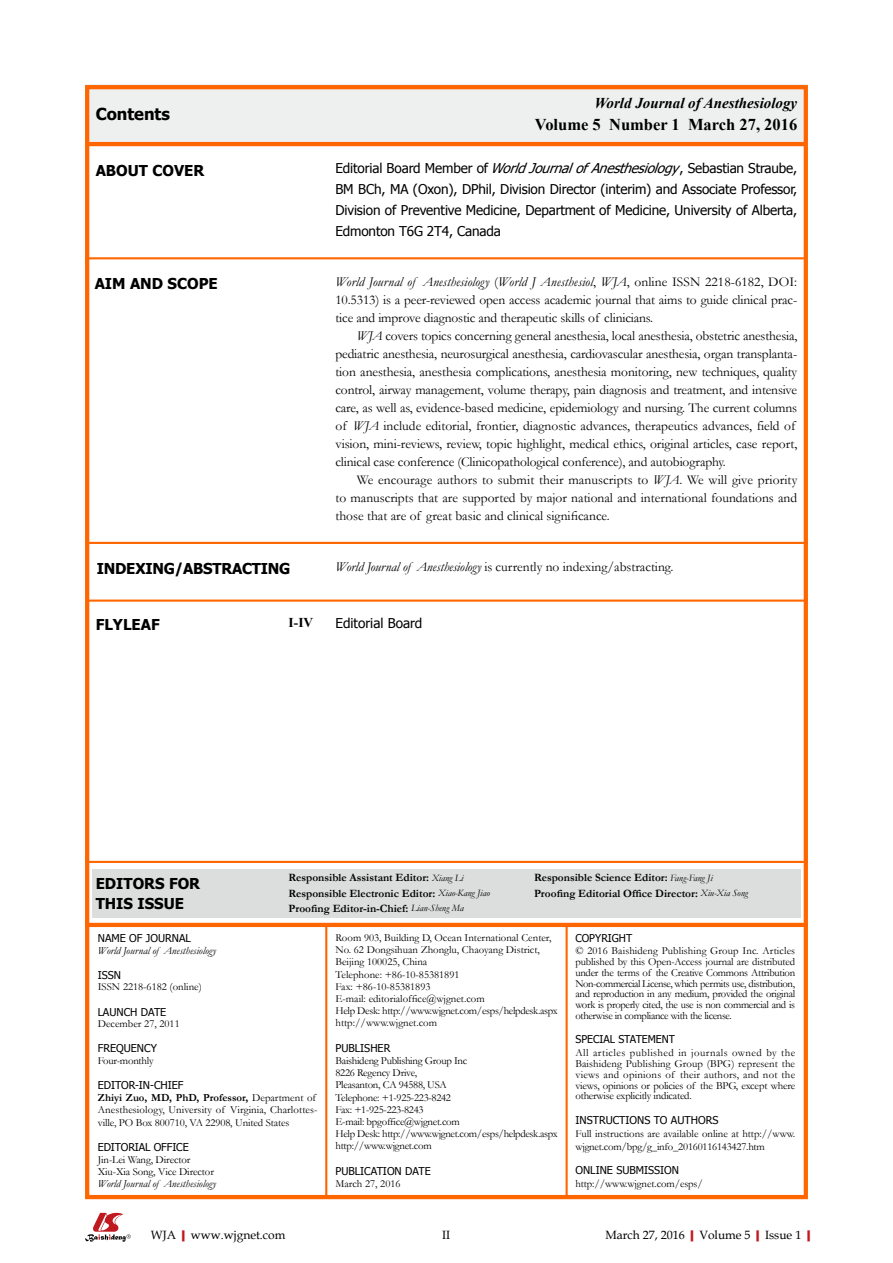
<style>
.page{position:relative;width:893px;height:1263px;background:#fff}
.page>*{position:absolute;margin:0;border:0;box-sizing:border-box;transform-origin:0 0}
.t1{font:700 16.5px "Times New Roman";color:#000}
.t2{font:700 16.5px "Tahoma";color:#000}
.t3{font:700 15px/20.2px "Tahoma";color:#000}
.t4{font:italic 700 15px "Times New Roman";color:#000}
.t5{font:13.5px "Garamond";letter-spacing:-.01em;color:#000}
.t6{font:13.5px/21px "Tahoma";letter-spacing:-.01em;color:#000;text-align:justify}
.t7{font:italic 13.5px "Garamond";letter-spacing:.005em;color:#000}
.t8{font:13.5px "Garamond";letter-spacing:.01em;color:#000}
.t9{font:700 13.5px "Times New Roman";color:#000}
.t10{font:12px "Book Antiqua";color:#000}
.t11{font:700 11.25px "Garamond";color:#000}
.t12{font:10.8px/12.1px "Garamond";letter-spacing:-.01em;color:#000}
.t13{font:10.8px/12.1px "Garamond";letter-spacing:.01em;color:#000}
.t14{font:10.8px/12.5px "Garamond";letter-spacing:.04em;color:#000}
.t15{font:italic 10.8px/11.9px "Garamond";color:#000}
.t16{font:10.8px/12.5px "Tahoma";color:#000}
.s1{font-style:italic}
.s2{font-style:normal}
.s3{font-weight:400;font-style:italic;font-size:9.75px}
.s4{font-family:"Tahoma"}
.s5{font-family:"Garamond"}
.s6{font-family:"Tahoma";font-style:normal}
.s7{font-weight:700}
.s8{font-weight:700;color:#c01920}
</style>
<div class="page">
<div style="left:85px;top:84px;width:723px;height:60px;background:#eeefef"></div>
<div style="left:85px;top:85px;width:723px;height:1114px;border:4px solid #f60"></div>
<div style="left:92px;top:869px;width:709px;height:48px;background:#dcdddd"></div>
<hr style="left:85px;top:861px;width:723px;height:2px;background:#f60">
<hr style="left:86px;top:142px;width:721px;height:4px;background:#f60">
<hr style="left:325px;top:926px;width:2px;height:270px;background:#f60">
<hr style="left:566px;top:925px;width:2px;height:271px;background:#f60">
<hr style="left:85px;top:257px;width:721px;height:2px;background:#f60">
<hr style="left:87px;top:542px;width:721px;height:2px;background:#f60">
<hr style="left:85px;top:923px;width:723px;height:4px;background:#f60">
<hr style="left:87px;top:599px;width:721px;height:3px;background:#f60">
<svg style="left:85px;top:1213px;width:46px;height:29px"></svg>
<p class="t2" style="left:96px;top:102px;width:76px">CONTENTS</p>
<p class="t3" style="left:96px;top:159px;width:110px">ABOUT COVER</p>
<p class="t3" style="left:95px;top:273px;width:125px">AIM AND SCOPE</p>
<p class="t3" style="left:97px;top:558px;width:18px">INDE</p>
<p class="t3" style="left:135px;top:558px;width:69px">XING/ABSTRACTIN</p>
<p class="t3" style="left:279px;top:558px;width:13px">G</p>
<p class="t4" style="left:594px;top:92px;width:204px">World Journal of Anesthesiology</p>
<p class="t1" style="left:535px;top:113px;width:264px">Volume 5 Number 1 March 27, 2016</p>
<p class="t6" style="left:335px;top:157px;width:463px">Editorial Board Member of <span class="s1">WorldJournalofAnesthesiology</span> , Sebastian Straube, BM BCh, MA (Oxon), DPhil, Division Director (interim) and Associate Professor, Division of Preventive Medicine, Department of Medicine, University of Alberta, Edmonton T6G 2T4, Canada</p>
<p class="t7" style="left:335px;top:273px;width:463px">World Journal of Anesthesiology <span class="s2">(</span>World J Anesthesiol<span class="s2">,</span> WJA<span class="s2">, online ISSN 2218-6182, DOI:</span></p>
<p class="t5" style="left:335px;top:291px;width:463px">10.5313) is a peer-reviewed open access academic journal that aims to guide clinical prac-</p>
<p class="t5" style="left:335px;top:309px;width:319px">tice and improve diagnostic and therapeutic skills of clinicians.</p>
<p class="t5" style="left:357px;top:327px;width:442px"><span class="s1">WJA</span> covers topics concerning general anesthesia, local anesthesia, obstetric anesthesia,</p>
<p class="t5" style="left:335px;top:345px;width:463px">pediatric anesthesia, neurosurgical anesthesia, cardiovascular anesthesia, organ transplanta-</p>
<p class="t5" style="left:335px;top:363px;width:463px">tion anesthesia, anesthesia complications, anesthesia monitoring, new techniques, quality</p>
<p class="t5" style="left:335px;top:381px;width:463px">control, airway management, volume therapy, pain diagnosis and treatment, and intensive</p>
<p class="t5" style="left:335px;top:399px;width:463px">care, as well as, evidence-based medicine, epidemiology and nursing. The current columns</p>
<p class="t5" style="left:335px;top:417px;width:461px">of <span class="s1">WJA</span> include editorial, frontier, diagnostic advances, therapeutics advances, field of</p>
<p class="t5" style="left:335px;top:435px;width:463px">vision, mini-reviews, review, topic highlight, medical ethics, original articles, case report,</p>
<p class="t5" style="left:335px;top:453px;width:392px">clinical case conference (Clinicopathological conference), and autobiography.</p>
<p class="t8" style="left:357px;top:471px;width:442px">We encourage authors to submit their manuscripts to <span class="s1">WJA</span>. We will give priority</p>
<p class="t5" style="left:335px;top:489px;width:463px">to manuscripts that are supported by major national and international foundations and</p>
<p class="t5" style="left:335px;top:507px;width:276px">those that are of great basic and clinical significance.</p>
<p class="t5" style="left:335px;top:558px;width:339px"><span class="s1">World Journal of Anesthesiology</span> is currently no indexing/abstracting.</p>
<p class="t3" style="left:96px;top:613px;width:66px">FLYLEAF</p>
<p class="t9" style="left:289px;top:613px;width:26px">I-IV</p>
<p class="t6" style="left:335px;top:611px;width:89px">Editorial Board</p>
<p class="t3" style="left:96px;top:872px;width:106px">EDITORS FOR<br>THIS ISSUE</p>
<p class="t11" style="left:288px;top:870px;width:176px">Responsible Assistant Editor: <span class="s3">Xiang Li</span></p>
<p class="t11" style="left:534px;top:870px;width:180px">Responsible Science Editor: <span class="s3">Fang-Fang Ji</span></p>
<p class="t11" style="left:288px;top:885px;width:203px">Responsible Electronic Editor: <span class="s3">Xiao-Kang Jiao</span></p>
<p class="t11" style="left:534px;top:885px;width:215px">Proofing Editorial Office Director: <span class="s3">Xiu-Xia Song</span></p>
<p class="t11" style="left:288px;top:900px;width:177px">Proofing Editor-in-Chief: <span class="s3">Lian-Sheng Ma</span></p>
<p class="t12" style="left:335px;top:931px;width:224px">Room 903, Building D, Ocean International Center, No. 62 Dongsihuan Zhonglu, Chaoyang District, Beijing 100025, China<br>Telephone: +86-10-85381891<br>Fax: +86-10-85381893<br>E-mail: editorialoffice@wjgnet.com<br>Help Desk: http://www.wjgnet.com/esps/helpdesk.aspx http://www.wjgnet.com</p>
<p class="t12" style="left:335px;top:1042px;width:224px"><span class="s4">PUBLISHER<br></span>Baishideng Publishing Group Inc<br>8226 Regency Drive,<br>Pleasanton, CA 94588, USA<br>Telephone: +1-925-223-8242<br>Fax: +1-925-223-8243<br>E-mail: bpgoffice@wjgnet.com<br>Help Desk: http://www.wjgnet.com/esps/helpdesk.aspx http://www.wjgnet.com</p>
<p class="t16" style="left:335px;top:1164px;width:97px">PUBLICATION DATE<br><span class="s5">March 27, 2016</span></p>
<p class="t15" style="left:98px;top:932px;width:120px"><span class="s6">NAME OF JOURNAL<br></span>World Journal of Anesthesiology</p>
<p class="t12" style="left:98px;top:969px;width:106px;line-height:11.7px"><span class="s4">ISSN<br></span>ISSN 2218-6182 (online)</p>
<p class="t12" style="left:98px;top:1006px;width:83px;line-height:11.7px"><span class="s4">LAUNCH DATE<br></span>December 27, 2011</p>
<p class="t12" style="left:98px;top:1043px;width:61px;line-height:11.7px"><span class="s4">FREQUENCY<br></span>Four-monthly</p>
<p class="t13" style="left:98px;top:1079px;width:221px"><span class="s4">EDITOR-IN-CHIEF<br></span><span class="s7">Zhiyi Zuo, MD, PhD, Professor,</span> Department of Anesthesiology, University of Virginia, Charlottes&shy;ville, PO Box 800710, VA 22908, United States</p>
<p class="t12" style="left:98px;top:1141px;width:120px"><span class="s4">EDITORIAL OFFICE<br></span>Jin-Lei Wang, Director<br>Xiu-Xia Song, Vice Director<br><span class="s1">World Journal of Anesthesiology</span></p>
<p class="t13" style="left:575px;top:932px;width:221px"><span class="s4">COPYRIGHT<br></span>© 2016 Baishideng Publishing Group Inc. Articles</p>
<p class="t12" style="left:575px;top:956px;width:221px;line-height:10.8px;text-align:justify">published by this Open-Access journal are distributed under the terms of the Creative Commons Attribution Non-commercial License, which permits use, distribution, and reproduction in any medium, provided the original work is properly cited, the use is non commercial and is otherwise in compliance with the license.</p>
<p class="t14" style="left:575px;top:1033px;width:221px"><span class="s4">SPECIAL STATEMENT<br></span>All articles published in journals owned by the</p>
<p class="t12" style="left:575px;top:1058px;width:221px;line-height:10.8px;text-align:justify">Baishideng Publishing Group (BPG) represent the views and opinions of their authors, and not the views, opinions or policies of the BPG, except where otherwise explicitly indicated.</p>
<p class="t12" style="left:575px;top:1114px;width:221px;line-height:12.8px"><span class="s4">INSTRUCTIONS TO AUTHORS<br></span>Full instructions are available online at http://www. wjgnet.com/bpg/g_info_20160116143427.htm</p>
<p class="t12" style="left:575px;top:1164px;width:129px"><span class="s4">ONLINE SUBMISSION </span>http://www.wjgnet.com/esps/</p>
<p class="t10" style="left:151px;top:1226px;width:136px">WJA<span class="s8">|</span>www.wjgnet.com</p>
<p class="t10" style="left:442px;top:1226px;width:10px">II</p>
<p class="t10" style="left:605px;top:1226px;width:212px">March 27, 2016<span class="s8">|</span>Volume 5<span class="s8">|</span>Issue 1<span class="s8">|</span></p>
</div>
